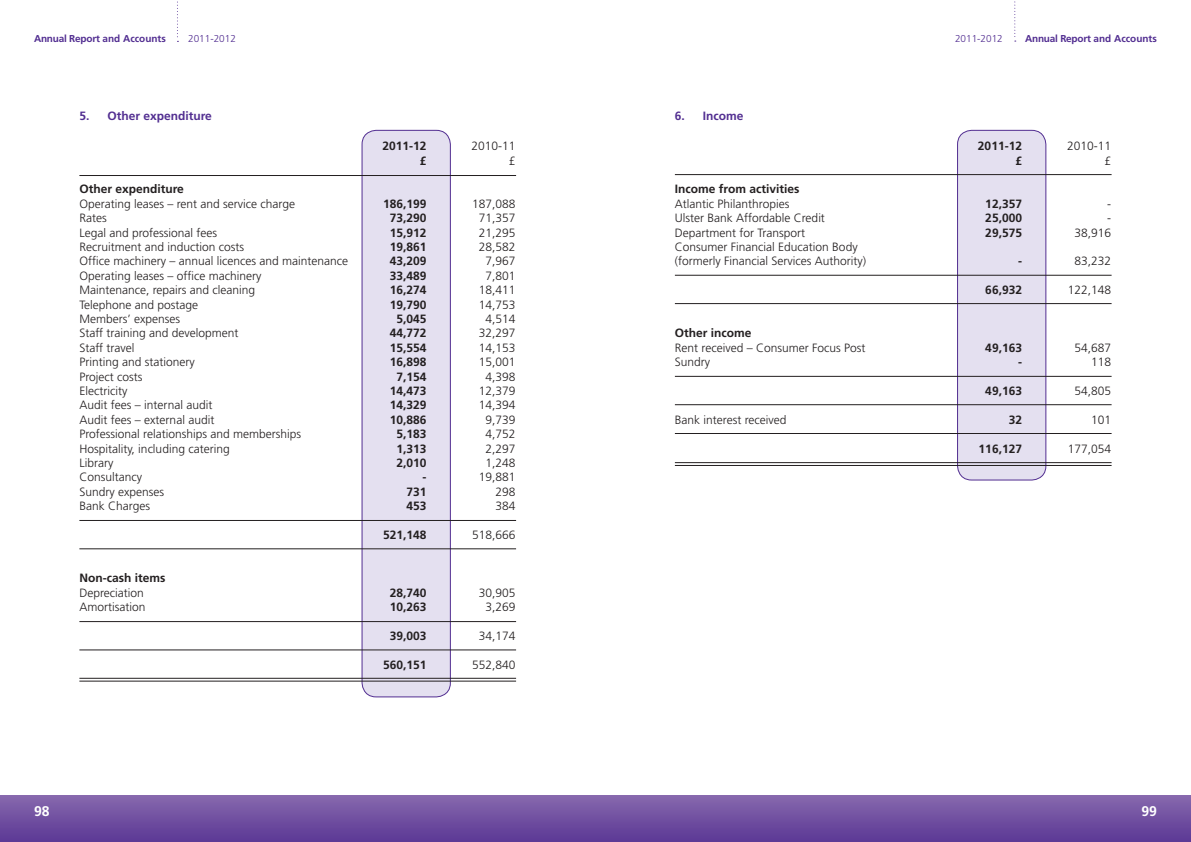
<style>
.page{position:relative;width:1191px;height:842px;background:#fff}
.page>*{position:absolute;margin:0;border:0;box-sizing:border-box;transform-origin:0 0}
.t1{font:700 14px "Frutiger";color:#fff}
.t2{font:300 12px/14.4px "Frutiger";color:#231f20}
.t3{font:700 12px "Frutiger";color:#231f20}
.t4{font:700 12px "Frutiger";color:#522e91}
.t5{font:700 10px "Frutiger";letter-spacing:-.02em;color:#522e91}
.t6{font:300 10px "Frutiger";color:#522e91}
</style>
<div class="page">
<svg style="left:177px;top:1px;width:1px;height:41px"></svg>
<svg style="left:1014px;top:1px;width:1px;height:41px"></svg>
<div style="left:0;top:795px;width:1191px;height:47px;background:linear-gradient(to bottom,#8769ad,#5b3895)"></div>
<div style="left:362px;top:130px;width:88px;height:567px;background:#e4e0f0;border-radius:14px"></div>
<div style="left:361px;top:130px;width:90px;height:567px;border:1px solid #522e91;border-radius:14px"></div>
<div style="left:957px;top:130px;width:88px;height:350px;background:#e4e0f0;border-radius:14px"></div>
<div style="left:957px;top:130px;width:89px;height:350px;border:1px solid #522e91;border-radius:14px"></div>
<hr style="left:79px;top:520px;width:437px;height:1px;background:#231f20">
<hr style="left:79px;top:175px;width:437px;height:1px;background:#231f20">
<hr style="left:675px;top:275px;width:436px;height:1px;background:#231f20">
<hr style="left:675px;top:174px;width:436px;height:1px;background:#231f20">
<hr style="left:79px;top:621px;width:437px;height:1px;background:#231f20">
<hr style="left:675px;top:376px;width:436px;height:1px;background:#231f20">
<hr style="left:79px;top:650px;width:437px;height:1px;background:#231f20">
<hr style="left:675px;top:404px;width:436px;height:1px;background:#231f20">
<hr style="left:675px;top:433px;width:436px;height:1px;background:#231f20">
<hr style="left:79px;top:549px;width:437px;height:1px;background:#231f20">
<hr style="left:675px;top:303px;width:436px;height:1px;background:#231f20">
<hr style="left:79px;top:678px;width:437px;height:1px;background:#231f20">
<hr style="left:675px;top:462px;width:436px;height:1px;background:#231f20">
<hr style="left:79px;top:681px;width:437px;height:1px;background:#231f20">
<hr style="left:675px;top:465px;width:436px;height:1px;background:#231f20">
<p class="t5" style="left:34px;top:32px;width:133px">Annual Report and Accounts</p>
<p class="t6" style="left:188px;top:33px;width:49px">2011-2012</p>
<p class="t6" style="left:955px;top:32px;width:49px">2011-2012</p>
<p class="t5" style="left:1025px;top:32px;width:133px">Annual Report and Accounts</p>
<p class="t4" style="left:79px;top:108px;width:134px">5. Other expenditure</p>
<p class="t4" style="left:675px;top:108px;width:70px">6. Income</p>
<p class="t3" style="left:382px;top:139px;width:46px">2011-12</p>
<p class="t2" style="left:471px;top:139px;width:46px">2010-11</p>
<p class="t3" style="left:420px;top:153px;width:8px">£</p>
<p class="t2" style="left:509px;top:153px;width:8px">£</p>
<p class="t3" style="left:978px;top:139px;width:46px">2011-12</p>
<p class="t2" style="left:1067px;top:139px;width:46px">2010-11</p>
<p class="t3" style="left:1015px;top:153px;width:8px">£</p>
<p class="t2" style="left:1104px;top:153px;width:8px">£</p>
<p class="t3" style="left:79px;top:182px;width:106px">Other expenditure</p>
<p class="t2" style="left:79px;top:197px;width:217px">Operating leases – rent and service charge</p>
<p class="t3" style="left:383px;top:197px;width:45px">186,199</p>
<p class="t2" style="left:472px;top:197px;width:45px">187,088</p>
<p class="t2" style="left:79px;top:211px;width:29px">Rates</p>
<p class="t3" style="left:390px;top:211px;width:38px">73,290</p>
<p class="t2" style="left:479px;top:211px;width:38px">71,357</p>
<p class="t2" style="left:79px;top:225px;width:139px">Legal and professional fees</p>
<p class="t3" style="left:390px;top:225px;width:38px">15,912</p>
<p class="t2" style="left:479px;top:225px;width:38px">21,295</p>
<p class="t2" style="left:79px;top:240px;width:166px">Recruitment and induction costs</p>
<p class="t3" style="left:390px;top:240px;width:38px">19,861</p>
<p class="t2" style="left:479px;top:240px;width:38px">28,582</p>
<p class="t2" style="left:79px;top:254px;width:270px">Office machinery – annual licences and maintenance</p>
<p class="t3" style="left:390px;top:254px;width:38px">43,209</p>
<p class="t2" style="left:485px;top:254px;width:32px">7,967</p>
<p class="t2" style="left:79px;top:269px;width:184px">Operating leases – office machinery</p>
<p class="t3" style="left:390px;top:269px;width:38px">33,489</p>
<p class="t2" style="left:485px;top:269px;width:32px">7,801</p>
<p class="t2" style="left:79px;top:283px;width:177px">Maintenance, repairs and cleaning</p>
<p class="t3" style="left:390px;top:283px;width:38px">16,274</p>
<p class="t2" style="left:479px;top:283px;width:38px">18,411</p>
<p class="t2" style="left:79px;top:297px;width:120px">Telephone and postage</p>
<p class="t3" style="left:390px;top:297px;width:38px">19,790</p>
<p class="t2" style="left:479px;top:297px;width:38px">14,753</p>
<p class="t2" style="left:79px;top:312px;width:102px">Members’ expenses</p>
<p class="t3" style="left:396px;top:312px;width:32px">5,045</p>
<p class="t2" style="left:485px;top:312px;width:32px">4,514</p>
<p class="t2" style="left:79px;top:326px;width:161px">Staff training and development</p>
<p class="t3" style="left:390px;top:326px;width:38px">44,772</p>
<p class="t2" style="left:479px;top:326px;width:38px">32,297</p>
<p class="t2" style="left:79px;top:341px;width:57px">Staff travel</p>
<p class="t3" style="left:390px;top:341px;width:38px">15,554</p>
<p class="t2" style="left:479px;top:341px;width:38px">14,153</p>
<p class="t2" style="left:79px;top:355px;width:117px">Printing and stationery</p>
<p class="t3" style="left:390px;top:355px;width:38px">16,898</p>
<p class="t2" style="left:479px;top:355px;width:38px">15,001</p>
<p class="t2" style="left:79px;top:369px;width:65px">Project costs</p>
<p class="t3" style="left:396px;top:369px;width:32px">7,154</p>
<p class="t2" style="left:485px;top:369px;width:32px">4,398</p>
<p class="t2" style="left:79px;top:384px;width:49px">Electricity</p>
<p class="t3" style="left:390px;top:384px;width:38px">14,473</p>
<p class="t2" style="left:479px;top:384px;width:38px">12,379</p>
<p class="t2" style="left:79px;top:398px;width:134px">Audit fees – internal audit</p>
<p class="t3" style="left:390px;top:398px;width:38px">14,329</p>
<p class="t2" style="left:479px;top:398px;width:38px">14,394</p>
<p class="t2" style="left:79px;top:413px;width:136px">Audit fees – external audit</p>
<p class="t3" style="left:390px;top:413px;width:38px">10,886</p>
<p class="t2" style="left:485px;top:413px;width:32px">9,739</p>
<p class="t2" style="left:79px;top:427px;width:223px">Professional relationships and memberships</p>
<p class="t3" style="left:396px;top:427px;width:32px">5,183</p>
<p class="t2" style="left:485px;top:427px;width:32px">4,752</p>
<p class="t2" style="left:79px;top:441px;width:152px">Hospitality, including catering</p>
<p class="t3" style="left:396px;top:441px;width:32px">1,313</p>
<p class="t2" style="left:485px;top:441px;width:32px">2,297</p>
<p class="t2" style="left:79px;top:456px;width:35px">Library</p>
<p class="t3" style="left:396px;top:456px;width:32px">2,010</p>
<p class="t2" style="left:485px;top:456px;width:32px">1,248</p>
<p class="t2" style="left:79px;top:470px;width:64px">Consultancy</p>
<p class="t3" style="left:422px;top:470px;width:5px">-</p>
<p class="t2" style="left:479px;top:470px;width:38px">19,881</p>
<p class="t2" style="left:79px;top:485px;width:86px">Sundry expenses</p>
<p class="t3" style="left:406px;top:485px;width:22px">731</p>
<p class="t2" style="left:495px;top:485px;width:22px">298</p>
<p class="t2" style="left:79px;top:499px;width:72px">Bank Charges</p>
<p class="t3" style="left:406px;top:499px;width:22px">453</p>
<p class="t2" style="left:495px;top:499px;width:22px">384</p>
<p class="t3" style="left:383px;top:528px;width:45px">521,148</p>
<p class="t2" style="left:472px;top:528px;width:45px">518,666</p>
<p class="t3" style="left:79px;top:571px;width:87px">Non-cash items</p>
<p class="t2" style="left:79px;top:585px;width:66px">Depreciation</p>
<p class="t3" style="left:390px;top:585px;width:38px">28,740</p>
<p class="t2" style="left:479px;top:585px;width:38px">30,905</p>
<p class="t2" style="left:79px;top:600px;width:67px">Amortisation</p>
<p class="t3" style="left:390px;top:600px;width:38px">10,263</p>
<p class="t2" style="left:485px;top:600px;width:32px">3,269</p>
<p class="t3" style="left:390px;top:629px;width:38px">39,003</p>
<p class="t2" style="left:479px;top:629px;width:38px">34,174</p>
<p class="t3" style="left:383px;top:657px;width:45px">560,151</p>
<p class="t2" style="left:472px;top:657px;width:45px">552,840</p>
<p class="t3" style="left:675px;top:182px;width:126px">Income from activities</p>
<p class="t2" style="left:675px;top:197px;width:116px">Atlantic Philanthropies</p>
<p class="t3" style="left:985px;top:197px;width:38px">12,357</p>
<p class="t2" style="left:1107px;top:197px;width:5px">-</p>
<p class="t2" style="left:675px;top:211px;width:152px">Ulster Bank Affordable Credit</p>
<p class="t3" style="left:985px;top:211px;width:38px">25,000</p>
<p class="t2" style="left:1107px;top:211px;width:5px">-</p>
<p class="t2" style="left:675px;top:225px;width:132px">Department for Transport</p>
<p class="t3" style="left:985px;top:225px;width:38px">29,575</p>
<p class="t2" style="left:1074px;top:225px;width:38px">38,916</p>
<p class="t2" style="left:675px;top:240px;width:193px">Consumer Financial Education Body (formerly Financial Services Authority)</p>
<p class="t3" style="left:1018px;top:254px;width:5px">-</p>
<p class="t2" style="left:1074px;top:254px;width:38px">83,232</p>
<p class="t3" style="left:985px;top:283px;width:38px">66,932</p>
<p class="t2" style="left:1067px;top:283px;width:45px">122,148</p>
<p class="t3" style="left:675px;top:326px;width:78px">Other income</p>
<p class="t2" style="left:675px;top:341px;width:192px">Rent received – Consumer Focus Post</p>
<p class="t3" style="left:985px;top:341px;width:38px">49,163</p>
<p class="t2" style="left:1074px;top:341px;width:38px">54,687</p>
<p class="t2" style="left:675px;top:355px;width:37px">Sundry</p>
<p class="t3" style="left:1018px;top:355px;width:5px">-</p>
<p class="t2" style="left:1091px;top:355px;width:22px">118</p>
<p class="t3" style="left:985px;top:384px;width:38px">49,163</p>
<p class="t2" style="left:1074px;top:384px;width:38px">54,805</p>
<p class="t2" style="left:675px;top:413px;width:113px">Bank interest received</p>
<p class="t3" style="left:1008px;top:413px;width:15px">32</p>
<p class="t2" style="left:1091px;top:413px;width:22px">101</p>
<p class="t3" style="left:978px;top:441px;width:45px">116,127</p>
<p class="t2" style="left:1067px;top:441px;width:45px">177,054</p>
<p class="t1" style="left:34px;top:802px;width:17px">98</p>
<p class="t1" style="left:1141px;top:802px;width:17px">99</p>
</div>
